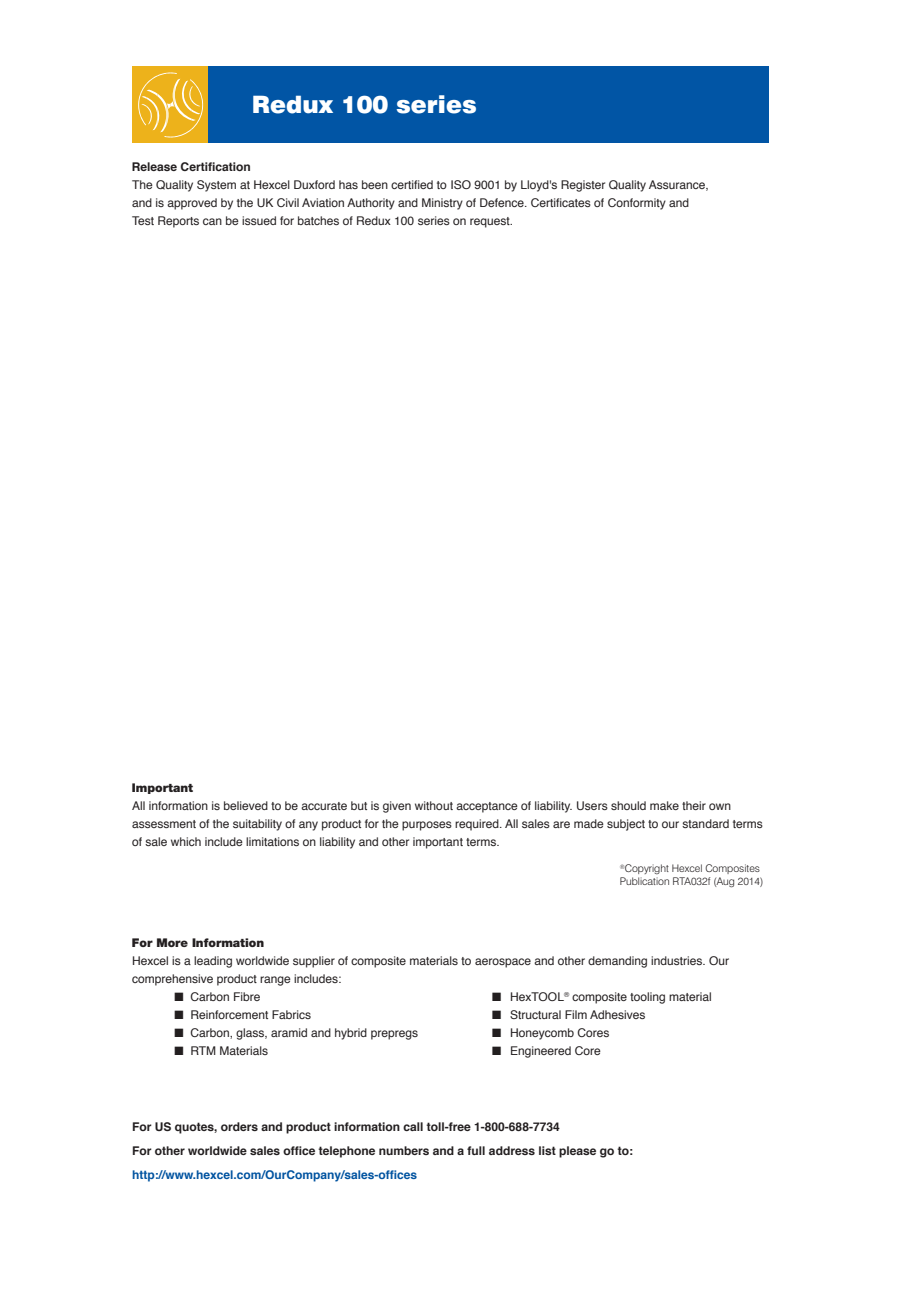
<style>
.page{position:relative;width:919px;height:1289px;background:#fff}
.page>*{position:absolute;margin:0;border:0;box-sizing:border-box;transform-origin:0 0}
.t1{font:900 24px "Swiss 721 BT";color:#fff}
.Body_text{font:12px/18px "Helvetica";color:#231f20}
.Body_text-2{font:700 12px "Helvetica";color:#231f20}
.Body_text-3{font:700 12px "Helvetica";color:#0153a0}
.Subhead_1{font:900 12px "Helvetica Neue";color:#231f20}
.Subhead_1-2{font:700 12px "Helvetica";color:#231f20}
.Body_text-4{font:300 10.5px "Swiss 721 BT";color:#231f20}
.s1{font-family:"ZAPFDING"}
</style>
<div class="page">
<div style="left:132px;top:66px;width:76px;height:76px;background:#edb21b"></div>
<div style="left:208px;top:66px;width:560px;height:76px;background:#0155a5"></div>
<svg style="left:138px;top:72px;width:66px;height:65px"></svg>
<p class="t1" style="left:252px;top:90px;width:226px">Redux 100 series</p>
<p class="Subhead_1-2" style="left:132px;top:157px;width:120px">Release Certification</p>
<p class="Body_text" style="left:132px;top:176px;width:578px">The Quality System at Hexcel Duxford has been certified to ISO 9001 by Lloyd's Register Quality Assurance,</p>
<p class="Body_text" style="left:132px;top:194px;width:558px">and is approved by the UK Civil Aviation Authority and Ministry of Defence. Certificates of Conformity and</p>
<p class="Body_text" style="left:132px;top:212px;width:382px">Test Reports can be issued for batches of Redux 100 series on request.</p>
<p class="Subhead_1" style="left:132px;top:780px;width:63px">Important</p>
<p class="Body_text" style="left:132px;top:797px;width:632px">All information is believed to be accurate but is given without acceptance of liability. Users should make their own assessment of the suitability of any product for the purposes required. All sales are made subject to our standard terms of sale which include limitations on liability and other important terms.</p>
<p class="Body_text-4" style="left:619px;top:861px;width:142px"><sup>®</sup>Copyright Hexcel Composites</p>
<p class="Body_text-4" style="left:619px;top:874px;width:145px">Publication RTA032f (Aug 2014)</p>
<p class="Subhead_1" style="left:132px;top:935px;width:134px">For More Information</p>
<p class="Body_text" style="left:132px;top:952px;width:598px">Hexcel is a leading worldwide supplier of composite materials to aerospace and other demanding industries. Our comprehensive product range includes:</p>
<p class="Body_text" style="left:174px;top:988px;width:88px"><span class="s1">N</span> Carbon Fibre</p>
<p class="Body_text" style="left:492px;top:988px;width:221px"><span class="s1">N</span> HexTOOL<sup>®</sup> composite tooling material</p>
<p class="Body_text" style="left:174px;top:1006px;width:138px"><span class="s1">N</span> Reinforcement Fabrics</p>
<p class="Body_text" style="left:492px;top:1006px;width:155px"><span class="s1">N</span> Structural Film Adhesives</p>
<p class="Body_text" style="left:174px;top:1024px;width:245px"><span class="s1">N</span> Carbon, glass, aramid and hybrid prepregs</p>
<p class="Body_text" style="left:492px;top:1024px;width:119px"><span class="s1">N</span> Honeycomb Cores</p>
<p class="Body_text" style="left:174px;top:1042px;width:95px"><span class="s1">N</span> RTM Materials</p>
<p class="Body_text" style="left:492px;top:1042px;width:110px"><span class="s1">N</span> Engineered Core</p>
<p class="Body_text-2" style="left:132px;top:1117px;width:429px">For US quotes, orders and product information call toll-free 1-800-688-7734</p>
<p class="Body_text-2" style="left:132px;top:1141px;width:502px">For other worldwide sales office telephone numbers and a full address list please go to:</p>
<p class="Body_text-3" style="left:132px;top:1164px;width:286px">http://www.hexcel.com/OurCompany/sales-offices</p>
</div>
